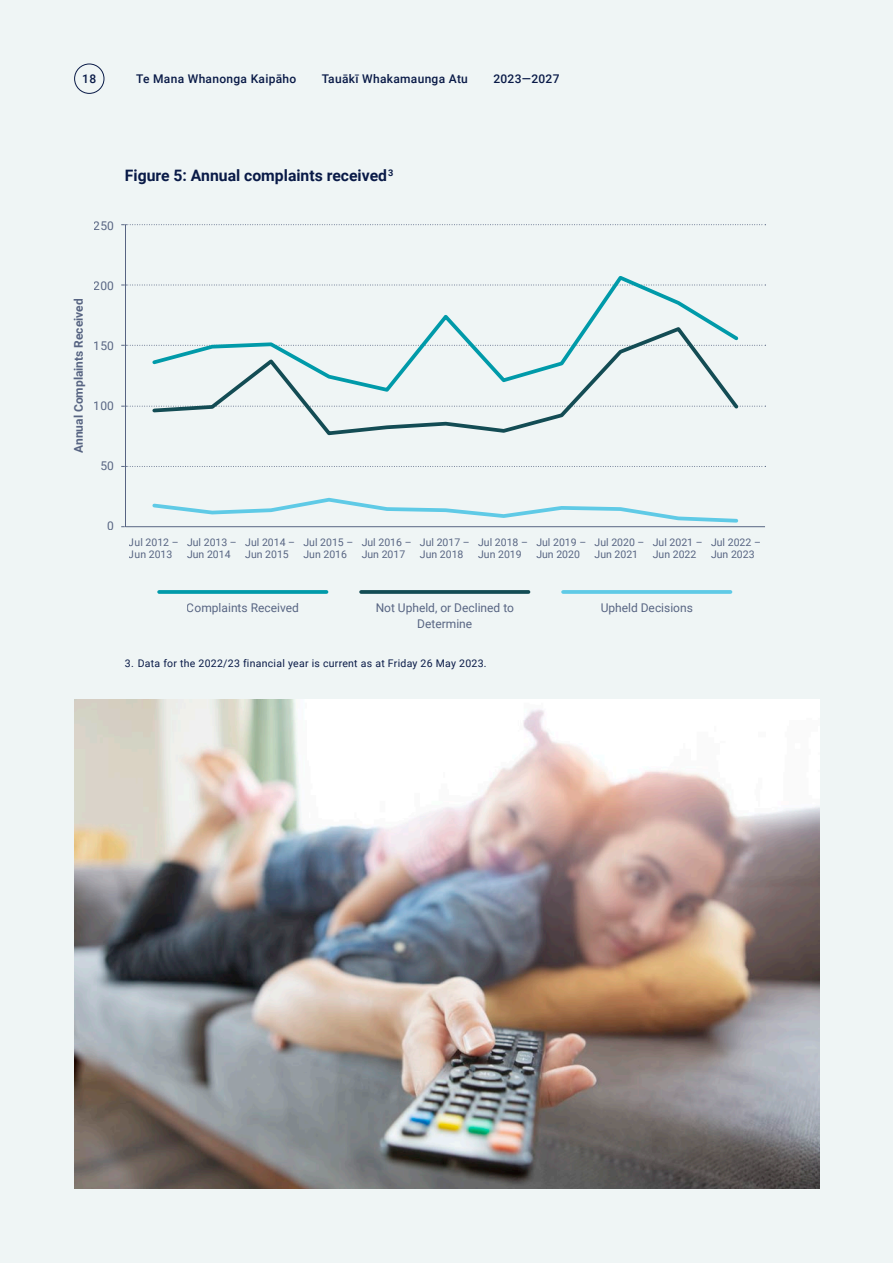
<style>
.page{position:relative;width:893px;height:1263px;background:#eff5f5}
.page>*{position:absolute;margin:0;border:0;box-sizing:border-box;transform-origin:0 0}
.s1{font:700 15.75px "Roboto";color:#091a47}
.t1{font:12px/15.8px "Roboto";color:#091a47;text-align:center}
.t2{font:500 12px "Roboto";letter-spacing:.025em;color:#091a47}
.t3{font:700 12px "Roboto";color:#091a47}
.footnote{font:10.5px/12.6px "Roboto";color:#091a47}
.footnote-2{font:10.5px "Roboto";letter-spacing:.025em;color:#091a47}
</style>
<div class="page">
<img style="left:74px;top:699px;width:746px;height:489px">
<svg style="left:159px;top:590px;width:167px;height:4px"></svg>
<svg style="left:361px;top:590px;width:167px;height:4px"></svg>
<svg style="left:563px;top:590px;width:167px;height:4px"></svg>
<svg style="left:125px;top:225px;width:641px;height:302px"></svg>
<svg style="left:121px;top:224px;width:645px;height:1px"></svg>
<svg style="left:121px;top:285px;width:645px;height:1px"></svg>
<svg style="left:121px;top:345px;width:645px;height:1px"></svg>
<svg style="left:121px;top:406px;width:645px;height:1px"></svg>
<svg style="left:121px;top:466px;width:645px;height:1px"></svg>
<svg style="left:150px;top:273px;width:591px;height:51px"></svg>
<svg style="left:150px;top:324px;width:592px;height:113px"></svg>
<svg style="left:150px;top:496px;width:590px;height:29px"></svg>
<div style="left:74px;top:64px;width:30px;height:30px;border:1px solid #091a47;border-radius:50%"></div>
<p class="t2" style="left:82px;top:70px;width:15px">18</p>
<p class="t2" style="left:136px;top:70px;width:162px">Te Mana Whanonga Kaipāho</p>
<p class="t2" style="left:322px;top:70px;width:148px">Tauākī Whakamaunga Atu</p>
<p class="t2" style="left:493px;top:70px;width:68px">2023—2027</p>
<p class="s1" style="left:125px;top:165px;width:270px">Figure 5: Annual complaints received<sup>3</sup></p>
<p class="t1" style="left:94px;top:217px;width:22px">250</p>
<p class="t3" style="left:70px;top:453px;width:156px;rotate:-90deg">Annual Complaints Received</p>
<p class="t1" style="left:94px;top:277px;width:22px">200</p>
<p class="t1" style="left:94px;top:337px;width:22px">150</p>
<p class="t1" style="left:94px;top:397px;width:22px">100</p>
<p class="t1" style="left:100px;top:457px;width:15px">50</p>
<p class="t1" style="left:107px;top:517px;width:8px">0</p>
<p class="footnote" style="left:129px;top:535px;width:51px">Jul 2012 –<br>Jun 2013</p>
<p class="footnote" style="left:187px;top:535px;width:51px">Jul 2013 –<br>Jun 2014</p>
<p class="footnote" style="left:245px;top:535px;width:51px">Jul 2014 –<br>Jun 2015</p>
<p class="footnote" style="left:303px;top:535px;width:51px">Jul 2015 –<br>Jun 2016</p>
<p class="footnote" style="left:362px;top:535px;width:51px">Jul 2016 –<br>Jun 2017</p>
<p class="footnote" style="left:420px;top:535px;width:51px">Jul 2017 –<br>Jun 2018</p>
<p class="footnote" style="left:478px;top:535px;width:51px">Jul 2018 –<br>Jun 2019</p>
<p class="footnote" style="left:536px;top:535px;width:51px">Jul 2019 –<br>Jun 2020</p>
<p class="footnote" style="left:595px;top:535px;width:51px">Jul 2020 –<br>Jun 2021</p>
<p class="footnote" style="left:653px;top:535px;width:51px">Jul 2021 –<br>Jun 2022</p>
<p class="footnote" style="left:711px;top:535px;width:51px">Jul 2022 –<br>Jun 2023</p>
<p class="t1" style="left:187px;top:600px;width:114px">Complaints Received</p>
<p class="t1" style="left:376px;top:600px;width:140px">Not Upheld, or Declined to<br>Determine</p>
<p class="t1" style="left:601px;top:600px;width:94px">Upheld Decisions</p>
<p class="footnote-2" style="left:125px;top:656px;width:363px">3. Data for the 2022/23 financial year is current as at Friday 26 May 2023.</p>
</div>
